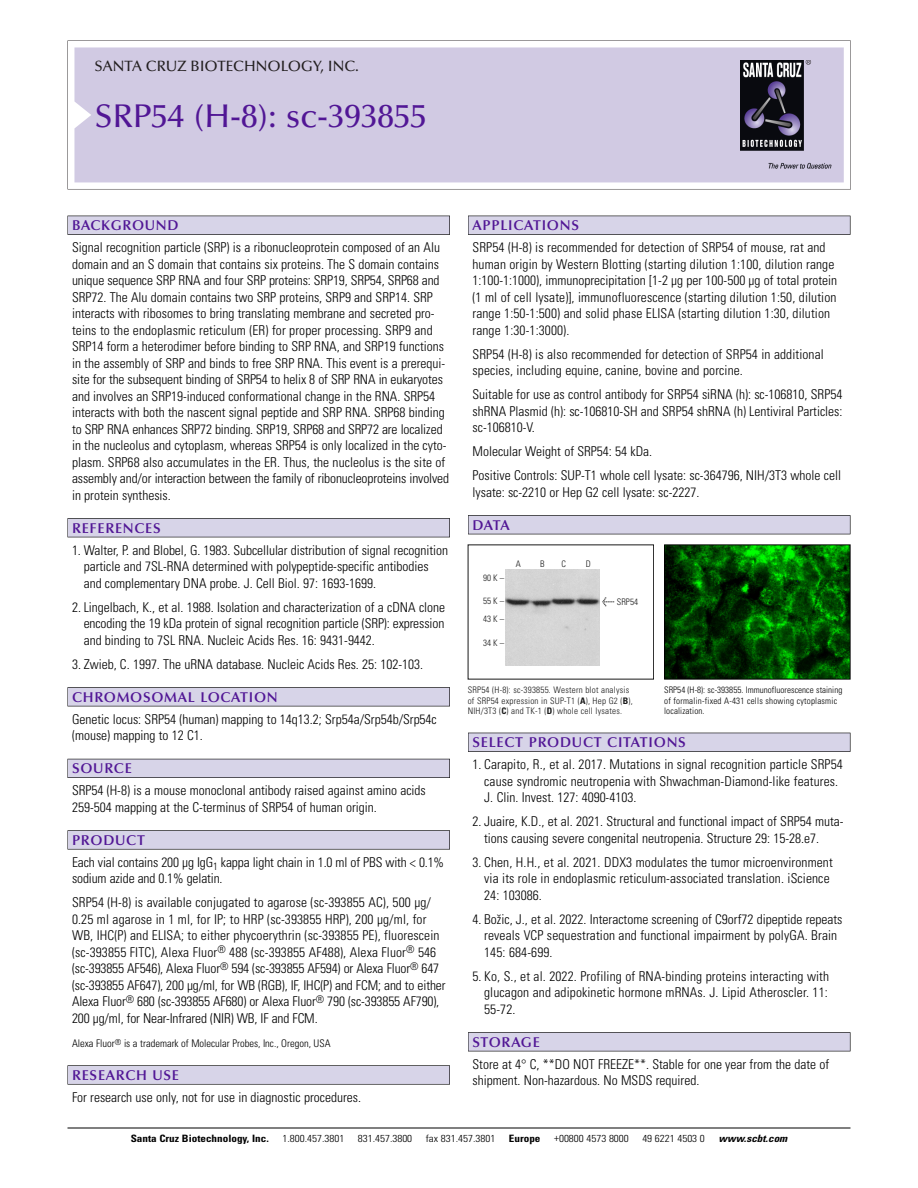
<style>
.page{position:relative;width:918px;height:1188px;background:#fff}
.page>*{position:absolute;margin:0;border:0;box-sizing:border-box;transform-origin:0 0}
.t1{font:500 33px "Optima";color:#511695}
.t2{font:500 15px "Optima";color:#231f20}
.t3{font:600 14.25px "Optima";letter-spacing:.05em;color:#511695}
.t4{font:300 condensed 13.5px/16.5px "Univers";color:#000}
.t5{font:300 condensed 10.5px "Univers";color:#000}
.t6{font:300 condensed 10.2px "Univers";color:#000;scale:1.1 1}
.t7{font:700 condensed 10.2px "Univers";color:#000;scale:1.1 1}
.t8{font:italic 700 condensed 10.2px "Univers";color:#000;scale:1.1 1}
.t9{font:300 condensed 9px/10.5px "Univers";letter-spacing:.025em;color:#191919}
.t10{font:300 condensed 9px/10.5px "Univers";letter-spacing:.015em;color:#000}
.s1{font-family:"Meta Plus";font-weight:400;font-stretch:normal;font-size:10.5px}
.s2{font-weight:700}
</style>
<div class="page">
<svg style="left:68px;top:40px;width:783px;height:149px"></svg>
<div style="left:74px;top:47px;width:770px;height:135px;background:#d1cae3"></div>
<img style="left:741px;top:60px;width:90px;height:108px">
<div style="left:68px;top:216px;width:382px;height:19px;background:#535256"></div>
<div style="left:68px;top:216px;width:381px;height:18px;background:#d7d4e8"></div>
<div style="left:68px;top:518px;width:382px;height:19px;background:#515155"></div>
<div style="left:68px;top:519px;width:381px;height:18px;background:#d7d4e8"></div>
<div style="left:68px;top:687px;width:382px;height:19px;background:#545357"></div>
<div style="left:68px;top:688px;width:381px;height:18px;background:#d7d4e8"></div>
<div style="left:68px;top:759px;width:382px;height:19px;background:#535259"></div>
<div style="left:68px;top:759px;width:381px;height:18px;background:#d7d4e8"></div>
<svg style="left:68px;top:830px;width:382px;height:20px"></svg>
<div style="left:68px;top:831px;width:381px;height:18px;background:#d7d4e8"></div>
<svg style="left:68px;top:1065px;width:382px;height:20px"></svg>
<div style="left:68px;top:1066px;width:381px;height:18px;background:#d7d4e8"></div>
<div style="left:468px;top:216px;width:382px;height:19px;background:#535256"></div>
<div style="left:468px;top:216px;width:382px;height:18px;background:#d7d4e8"></div>
<div style="left:468px;top:515px;width:382px;height:19px;background:#515155"></div>
<div style="left:468px;top:516px;width:382px;height:18px;background:#d7d4e8"></div>
<div style="left:468px;top:733px;width:382px;height:19px;background:#525156"></div>
<div style="left:468px;top:733px;width:382px;height:18px;background:#d7d4e8"></div>
<div style="left:468px;top:1032px;width:382px;height:19px;background:#545357"></div>
<div style="left:468px;top:1033px;width:382px;height:18px;background:#d7d4e8"></div>
<hr style="left:68px;top:1128px;width:782px;height:1px;background:#000">
<img style="left:666px;top:546px;width:182px;height:132px">
<div style="left:664px;top:544px;width:186px;height:136px;border:1px solid #000"></div>
<img style="left:505px;top:570px;width:95px;height:95px">
<p class="t2" style="left:94px;top:60px;width:266px">SANTA CRUZ BIOTECHNOLOGY, INC.</p>
<p class="t1" style="left:94px;top:102px;width:334px">SRP54 (H-8): sc-393855</p>
<p class="t3" style="left:72px;top:219px;width:108px">BACKGROUND</p>
<p class="t4" style="left:72px;top:240px;width:379px">Signal recognition particle (SRP) is a ribonucleoprotein composed of an Alu domain and an S domain that contains six proteins. The S domain contains unique sequence SRP RNA and four SRP proteins: SRP19, SRP54, SRP68 and SRP72. The Alu domain contains two SRP proteins, SRP9 and SRP14. SRP interacts with ribosomes to bring translating membrane and secreted pro&shy;teins to the endoplasmic reticulum (ER) for proper processing. SRP9 and SRP14 form a heterodimer before binding to SRP RNA, and SRP19 functions in the assembly of SRP and binds to free SRP RNA. This event is a prerequi&shy;site for the subsequent binding of SRP54 to helix 8 of SRP RNA in eukaryotes and involves an SRP19-induced conformational change in the RNA. SRP54 interacts with both the nascent signal peptide and SRP RNA. SRP68 binding to SRP RNA enhances SRP72 binding. SRP19, SRP68 and SRP72 are localized in the nucleolus and cytoplasm, whereas SRP54 is only localized in the cyto&shy;plasm. SRP68 also accumulates in the ER. Thus, the nucleolus is the site of assembly and/or interaction between the family of ribonucleoproteins involved in protein synthesis.</p>
<p class="t3" style="left:72px;top:522px;width:90px">REFERENCES</p>
<p class="t4" style="left:84px;top:543px;width:366px;text-indent:-12px">1. Walter, P. and Blobel, G. 1983. Subcellular distribution of signal recognition particle and 7SL-RNA determined with polypeptide-specific antibodies and complementary DNA probe. J. Cell Biol. 97: 1693-1699.</p>
<p class="t4" style="left:84px;top:600px;width:363px;text-align:justify;text-indent:-12px">2. Lingelbach, K., et al. 1988. Isolation and characterization of a cDNA clone encoding the 19 kDa protein of signal recognition particle (SRP): expression and binding to 7SL RNA. Nucleic Acids Res. 16: 9431-9442.</p>
<p class="t4" style="left:72px;top:657px;width:353px">3. Zwieb, C. 1997. The uRNA database. Nucleic Acids Res. 25: 102-103.</p>
<p class="t3" style="left:72px;top:691px;width:207px">CHROMOSOMAL LOCATION</p>
<p class="t4" style="left:72px;top:712px;width:366px">Genetic locus: SRP54 (human) mapping to 14q13.2; Srp54a/Srp54b/Srp54c (mouse) mapping to 12 C1.</p>
<p class="t3" style="left:72px;top:762px;width:61px">SOURCE</p>
<p class="t4" style="left:72px;top:784px;width:355px">SRP54 (H-8) is a mouse monoclonal antibody raised against amino acids<br>259-504 mapping at the C-terminus of SRP54 of human origin.</p>
<p class="t3" style="left:72px;top:834px;width:74px">PRODUCT</p>
<p class="t4" style="left:72px;top:855px;width:374px">Each vial contains 200 µg IgG<sub>1</sub> kappa light chain in 1.0 ml of PBS with &lt; 0.1% sodium azide and 0.1% gelatin.</p>
<p class="t4" style="left:72px;top:896px;width:375px">SRP54 (H-8) is available conjugated to agarose (sc-393855 AC), 500 µg/ 0.25 ml agarose in 1 ml, for IP; to HRP (sc-393855 HRP), 200 µg/ml, for WB, IHC(P) and ELISA; to either phycoerythrin (sc-393855 PE), fluorescein (sc-393855 FITC), Alexa Fluor<sup>®</sup> 488 (sc-393855 AF488), Alexa Fluor<sup>®</sup> 546 (sc-393855 AF546), Alexa Fluor<sup>®</sup> 594 (sc-393855 AF594) or Alexa Fluor<sup>®</sup> 647 (sc-393855 AF647), 200 µg/ml, for WB (RGB), IF, IHC(P) and FCM; and to either Alexa Fluor<sup>®</sup> 680 (sc-393855 AF680) or Alexa Fluor<sup>®</sup> 790 (sc-393855 AF790), 200 µg/ml, for Near-Infrared (NIR) WB, IF and FCM.</p>
<p class="t5" style="left:72px;top:1039px;width:260px">Alexa Fluor<sup>®</sup> is a trademark of Molecular Probes, Inc., Oregon, USA</p>
<p class="t3" style="left:72px;top:1069px;width:109px">RESEARCH USE</p>
<p class="t4" style="left:72px;top:1090px;width:291px">For research use only, not for use in diagnostic procedures.</p>
<p class="t3" style="left:473px;top:219px;width:108px">APPLICATIONS</p>
<p class="t4" style="left:473px;top:240px;width:366px">SRP54 (H-8) is recommended for detection of SRP54 of mouse, rat and human origin by Western Blotting (starting dilution 1:100, dilution range 1:100-1:1000), immunoprecipitation [1-2 µg per 100-500 µg of total protein (1 ml of cell lysate)], immunofluorescence (starting dilution 1:50, dilution range 1:50-1:500) and solid phase ELISA (starting dilution 1:30, dilution range 1:30-1:3000).</p>
<p class="t4" style="left:473px;top:347px;width:353px">SRP54 (H-8) is also recommended for detection of SRP54 in additional species, including equine, canine, bovine and porcine.</p>
<p class="t4" style="left:473px;top:387px;width:372px;text-align:justify">Suitable for use as control antibody for SRP54 siRNA (h): sc-106810, SRP54 shRNA Plasmid (h): sc-106810-SH and SRP54 shRNA (h) Lentiviral Particles: sc-106810-V.</p>
<p class="t4" style="left:473px;top:444px;width:181px">Molecular Weight of SRP54: 54 kDa.</p>
<p class="t4" style="left:473px;top:468px;width:370px">Positive Controls: SUP-T1 whole cell lysate: sc-364796, NIH/3T3 whole cell lysate: sc-2210 or Hep G2 cell lysate: sc-2227.</p>
<p class="t3" style="left:473px;top:519px;width:39px">DATA</p>
<p class="t9" style="left:483px;top:574px;width:22px">90K–</p>
<p class="t9" style="left:483px;top:592px;width:22px;line-height:18.5px">55K–<br>43K–</p>
<p class="t9" style="left:483px;top:639px;width:22px">34K–</p>
<p class="t9" style="left:516px;top:559px;width:7px">A</p>
<p class="t9" style="left:540px;top:559px;width:6px">B</p>
<p class="t9" style="left:562px;top:559px;width:6px">C</p>
<p class="t9" style="left:586px;top:559px;width:7px">D</p>
<p class="t9" style="left:602px;top:597px;width:38px"><span class="s1">&lt;</span> SRP54</p>
<p class="t9" style="left:468px;top:686px;width:167px">SRP54 (H-8): sc-393855. Western blot analysis of SRP54 expression in SUP-T1 (<span class="s2">A</span>), Hep G2 (<span class="s2">B</span>),<br>NIH/3T3 (<span class="s2">C</span>) and TK-1 (<span class="s2">D</span>) whole cell lysates.</p>
<p class="t10" style="left:664px;top:686px;width:180px">SRP54 (H-8): sc-393855. Immunofluorescence staining of formalin-fixed A-431 cells showing cytoplasmic localization.</p>
<p class="t3" style="left:473px;top:736px;width:215px">SELECT PRODUCT CITATIONS</p>
<p class="t4" style="left:484px;top:757px;width:360px;text-indent:-12px">1. Carapito, R., et al. 2017. Mutations in signal recognition particle SRP54 cause syndromic neutropenia with Shwachman-Diamond-like features.<br>J. Clin. Invest. 127: 4090-4103.</p>
<p class="t4" style="left:484px;top:814px;width:361px;text-indent:-12px">2. Juaire, K.D., et al. 2021. Structural and functional impact of SRP54 muta&shy;tions causing severe congenital neutropenia. Structure 29: 15-28.e7.</p>
<p class="t4" style="left:484px;top:855px;width:350px;text-indent:-12px">3. Chen, H.H., et al. 2021. DDX3 modulates the tumor microenvironment via its role in endoplasmic reticulum-associated translation. iScience<br>24: 103086.</p>
<p class="t4" style="left:484px;top:912px;width:360px;text-indent:-12px">4. Božic, J., et al. 2022. Interactome screening of C9orf72 dipeptide repeats reveals VCP sequestration and functional impairment by polyGA. Brain<br>145: 684-699.</p>
<p class="t4" style="left:484px;top:969px;width:346px;text-align:justify;text-indent:-12px">5. Ko, S., et al. 2022. Profiling of RNA-binding proteins interacting with glucagon and adipokinetic hormone mRNAs. J. Lipid Atheroscler. 11:<br>55-72.</p>
<p class="t3" style="left:473px;top:1036px;width:69px">STORAGE</p>
<p class="t4" style="left:473px;top:1057px;width:358px">Store at 4° C, **DO NOT FREEZE**. Stable for one year from the date of shipment. Non-hazardous. No MSDS required.</p>
<p class="t7" style="left:131px;top:1135px;width:127px">Santa Cruz Biotechnology, Inc.</p>
<p class="t6" style="left:282px;top:1135px;width:58px">1.800.457.3801</p>
<p class="t6" style="left:358px;top:1135px;width:51px">831.457.3800</p>
<p class="t6" style="left:426px;top:1135px;width:65px">fax 831.457.3801</p>
<p class="t7" style="left:509px;top:1135px;width:30px">Europe</p>
<p class="t6" style="left:554px;top:1135px;width:69px">+00800 4573 8000</p>
<p class="t6" style="left:642px;top:1135px;width:58px">49 6221 4503 0</p>
<p class="t8" style="left:719px;top:1135px;width:66px">www.scbt.com</p>
</div>
